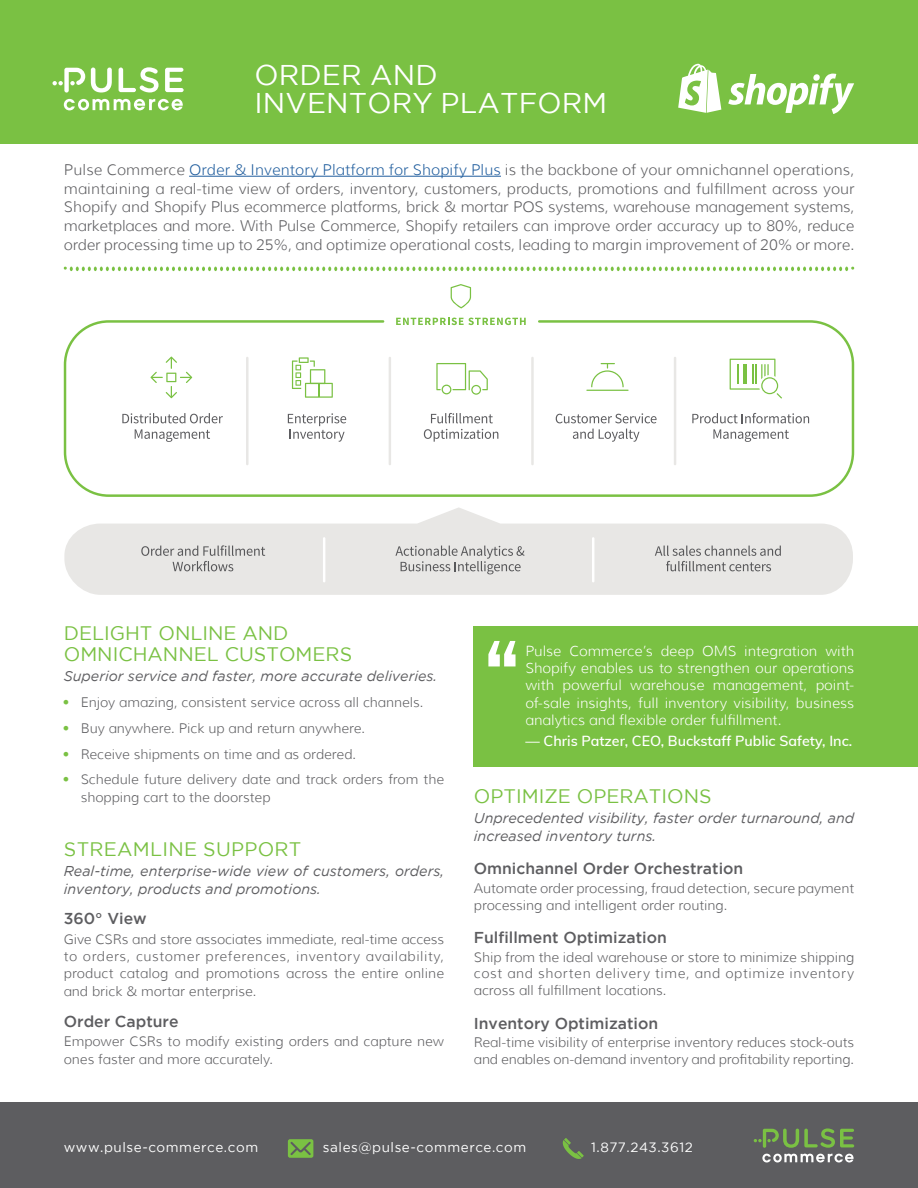
<style>
.page{position:relative;width:918px;height:1188px;background:#fff}
.page>*{position:absolute;margin:0;border:0;box-sizing:border-box;transform-origin:0 0}
.t1{font:28.5px/28.5px "Gotham";letter-spacing:.005em;color:#fff}
.t2{font:19.5px/21px "Gotham";color:#7ac143}
.t3{font:500 15.75px "Gotham";color:#5d5d60}
.t4{font:300 15px/18.8px "Muli";color:#5d5d60;text-align:justify}
.t5{font:italic 14.25px/18px "Gotham";color:#5d5d60}
.t6{font:300 14.25px/17.2px "Muli";color:#fff;text-align:justify}
.t7{font:600 14.25px "Muli";color:#fff}
.t8{font:300 13.5px/16.5px "Muli";color:#5d5d60}
.t9{font:13.5px "Gotham";letter-spacing:.04em;color:#fff}
.s1{color:#215e9e}
</style>
<div class="page">
<div style="left:0;top:0;width:918px;height:144px;background:#7ac143"></div>
<svg style="left:91px;top:68px;width:21px;height:25px"></svg>
<svg style="left:119px;top:67px;width:40px;height:25px"></svg>
<svg style="left:165px;top:68px;width:19px;height:24px"></svg>
<svg style="left:53px;top:68px;width:32px;height:25px"></svg>
<svg style="left:64px;top:99px;width:119px;height:11px"></svg>
<div style="left:474px;top:626px;width:444px;height:140px;background:#7ac143"></div>
<svg style="left:488px;top:641px;width:28px;height:25px"></svg>
<svg style="left:396px;top:318px;width:130px;height:2px"></svg>
<svg style="left:64px;top:320px;width:790px;height:177px"></svg>
<svg style="left:64px;top:507px;width:789px;height:88px;fill:#e8e7e5"></svg>
<svg style="left:395px;top:546px;width:130px;height:28px"></svg>
<svg style="left:141px;top:545px;width:124px;height:26px"></svg>
<svg style="left:655px;top:546px;width:126px;height:25px"></svg>
<svg style="left:451px;top:284px;width:20px;height:24px"></svg>
<hr style="left:323px;top:537px;width:2px;height:45px;background:#fff">
<hr style="left:592px;top:537px;width:2px;height:45px;background:#fff">
<svg style="left:64px;top:267px;width:790px;height:4px"></svg>
<div style="left:0;top:1103px;width:918px;height:85px;background:#5d5d60"></div>
<svg style="left:754px;top:1128px;width:100px;height:20px"></svg>
<svg style="left:762px;top:1154px;width:92px;height:8px"></svg>
<svg style="left:288px;top:1139px;width:25px;height:19px"></svg>
<svg style="left:563px;top:1138px;width:21px;height:21px"></svg>
<svg style="left:728px;top:74px;width:126px;height:40px"></svg>
<svg style="left:678px;top:64px;width:43px;height:49px"></svg>
<hr style="left:189px;top:176px;width:312px;height:1px;background:#215e9e">
<h1 class="t1" style="left:255px;top:60px;width:354px">ORDER AND<br>INVENTORY PLATFORM</h1>
<p class="t4" style="left:64px;top:160px;width:792px">Pulse Commerce <span class="s1">Order &amp; Inventory Platform for Shopify Plus</span> is the backbone of your omnichannel operations, maintaining a real-time view of orders, inventory, customers, products, promotions and fulfillment across your Shopify and Shopify Plus ecommerce platforms, brick &amp; mortar POS systems, warehouse management systems, marketplaces and more. With Pulse Commerce, Shopify retailers can improve order accuracy up to 80%, reduce order processing time up to 25%, and optimize operational costs, leading to margin improvement of 20% or more.</p>
<h2 class="t2" style="left:64px;top:623px;width:290px">DELIGHT ONLINE AND<br>OMNICHANNEL CUSTOMERS</h2>
<p class="t5" style="left:64px;top:667px;width:375px">Superior service and faster, more accurate deliveries.</p>
<p class="t8" style="left:81px;top:690px;width:365px;line-height:25.8px">Enjoy amazing, consistent service across all channels.<br>Buy anywhere. Pick up and return anywhere.<br>Receive shipments on time and as ordered.<br>Schedule future delivery date and track orders from the</p>
<p class="t8" style="left:81px;top:789px;width:191px">shopping cart to the doorstep</p>
<h2 class="t2" style="left:64px;top:838px;width:239px">STREAMLINE SUPPORT</h2>
<p class="t5" style="left:64px;top:862px;width:382px">Real-time, enterprise-wide view of customers, orders, inventory, products and promotions.</p>
<p class="t3" style="left:64px;top:910px;width:85px">360° View</p>
<p class="t8" style="left:64px;top:930px;width:382px;line-height:17.5px;text-align:justify">Give CSRs and store associates immediate, real-time access to orders, customer preferences, inventory availability, product catalog and promotions across the entire online and brick &amp; mortar enterprise.</p>
<p class="t3" style="left:64px;top:1013px;width:116px">Order Capture</p>
<p class="t8" style="left:64px;top:1033px;width:382px;line-height:17.2px">Empower CSRs to modify existing orders and capture new ones faster and more accurately.</p>
<p class="t6" style="left:525px;top:642px;width:330px">Pulse Commerce’s deep OMS integration with Shopify enables us to strengthen our operations with powerful warehouse management, point&shy;of-sale insights, full inventory visibility, business analytics and flexible order fulfillment.</p>
<p class="t7" style="left:525px;top:731px;width:328px">— Chris Patzer, CEO, Buckstaff Public Safety, Inc.</p>
<h2 class="t2" style="left:474px;top:785px;width:239px">OPTIMIZE OPERATIONS</h2>
<p class="t5" style="left:474px;top:809px;width:382px">Unprecedented visibility, faster order turnaround, and increased inventory turns.</p>
<p class="t3" style="left:474px;top:860px;width:271px">Omnichannel Order Orchestration</p>
<p class="t8" style="left:474px;top:880px;width:382px">Automate order processing, fraud detection, secure payment processing and intelligent order routing.</p>
<p class="t3" style="left:474px;top:929px;width:194px">Fulfillment Optimization</p>
<p class="t8" style="left:474px;top:949px;width:382px;text-align:justify">Ship from the ideal warehouse or store to minimize shipping cost and shorten delivery time, and optimize inventory across all fulfillment locations.</p>
<p class="t3" style="left:474px;top:1014px;width:186px">Inventory Optimization</p>
<p class="t8" style="left:474px;top:1034px;width:382px">Real-time visibility of enterprise inventory reduces stock-outs and enables on-demand inventory and profitability reporting.</p>
<p class="t9" style="left:64px;top:1140px;width:196px">www.pulse-commerce.com</p>
<p class="t9" style="left:323px;top:1140px;width:205px">sales@pulse-commerce.com</p>
<p class="t9" style="left:591px;top:1140px;width:103px">1.877.243.3612</p>
</div>
